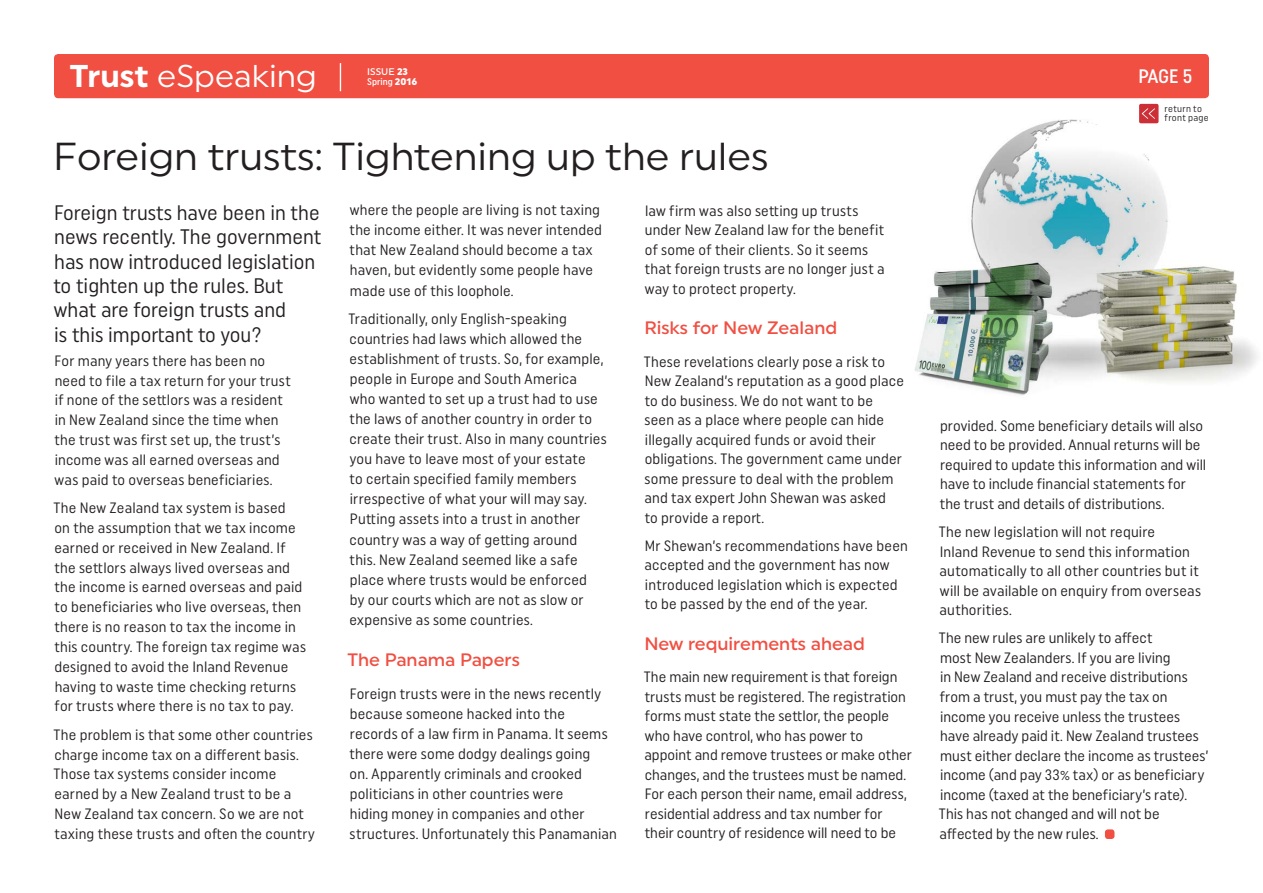
<style>
.page{position:relative;width:1263px;height:893px;background:#fff}
.page>*{position:absolute;margin:0;border:0;box-sizing:border-box;transform-origin:0 0}
.t1{font:39px "Uniform";color:#231f20}
.t2{font:31.5px "Uniform";color:#fff}
.t3{font:21px/24.3px "Uniform Condensed";color:#231f20}
.t4{font:500 19.5px "Uniform Condensed";color:#fff}
.t5{font:500 18px "Uniform";color:#f04f42}
.t6{font:15px/19.5px "Uniform Condensed";letter-spacing:.01em;color:#231f20}
.t7{font:9.6px/9px "Uniform Condensed";letter-spacing:.03em;color:#231f20}
.t8{font:500 9.6px "Uniform Condensed";color:#fff}
.t9{font:500 9.6px "Uniform";color:#fff}
.s1{font-weight:700}
.s2{font-weight:900}
.s3{font-family:"Uniform";font-weight:900}
</style>
<div class="page">
<img style="left:971px;top:118px;width:197px;height:126px">
<img style="left:915px;top:234px;width:163px;height:161px">
<img style="left:1070px;top:244px;width:188px;height:151px">
<div style="left:54px;top:54px;width:1155px;height:44px;background:#f04f42;border-radius:4px"></div>
<div style="left:1105px;top:829px;width:9px;height:10px;background:#f04f42;border-radius:3px"></div>
<svg style="left:340px;top:63px;width:1px;height:28px"></svg>
<div style="left:1139px;top:104px;width:19px;height:19px;background:#cd2f36;border-radius:2px"></div>
<svg style="left:1142px;top:108px;width:13px;height:11px"></svg>
<h2 class="t2" style="left:70px;top:57px;width:249px"><span class="s1">Trust</span> eSpeaking</h2>
<p class="t9" style="left:367px;top:65px;width:42px">ISSUE <span class="s2">23</span></p>
<p class="t8" style="left:367px;top:76px;width:52px">Spring <span class="s3">2016</span></p>
<h3 class="t4" style="left:1138px;top:64px;width:55px">PAGE 5</h3>
<p class="t7" style="left:1164px;top:104px;width:46px">return to front page</p>
<h1 class="t1" style="left:53px;top:133px;width:717px">Foreign trusts: Tightening up the rules</h1>
<h3 class="t3" style="left:54px;top:200px;width:269px">Foreign trusts have been in the news recently. The government has now introduced legislation to tighten up the rules. But what are foreign trusts and<br>is this important to you?</h3>
<p class="t6" style="left:54px;top:350px;width:238px">For many years there has been no need to file a tax return for your trust if none of the settlors was a resident in New Zealand since the time when the trust was first set up, the trust’s income was all earned overseas and was paid to overseas beneficiaries.</p>
<p class="t6" style="left:53px;top:498px;width:254px">The New Zealand tax system is based<br>on the assumption that we tax income earned or received in New Zealand. If the settlors always lived overseas and the income is earned overseas and paid to beneficiaries who live overseas, then there is no reason to tax the income in this country. The foreign tax regime was designed to avoid the Inland Revenue having to waste time checking returns for trusts where there is no tax to pay.</p>
<p class="t6" style="left:54px;top:724px;width:263px">The problem is that some other countries charge income tax on a different basis.<br>Those tax systems consider income earned by a New Zealand trust to be a New Zealand tax concern. So we are not taxing these trusts and often the country</p>
<p class="t6" style="left:350px;top:200px;width:254px;line-height:20.1px">where the people are living is not taxing the income either. It was never intended that New Zealand should become a tax haven, but evidently some people have made use of this loophole.</p>
<p class="t6" style="left:349px;top:308px;width:259px;line-height:20.1px">Traditionally, only English-speaking countries had laws which allowed the establishment of trusts. So, for example, people in Europe and South America<br>who wanted to set up a trust had to use the laws of another country in order to create their trust. Also in many countries you have to leave most of your estate<br>to certain specified family members irrespective of what your will may say.<br>Putting assets into a trust in another country was a way of getting around<br>this. New Zealand seemed like a safe place where trusts would be enforced<br>by our courts which are not as slow or expensive as some countries.</p>
<p class="t5" style="left:347px;top:649px;width:174px">The Panama Papers</p>
<p class="t6" style="left:349px;top:683px;width:269px;line-height:20.1px">Foreign trusts were in the news recently because someone hacked into the<br>records of a law firm in Panama. It seems there were some dodgy dealings going<br>on. Apparently criminals and crooked politicians in other countries were<br>hiding money in companies and other structures. Unfortunately this Panamanian</p>
<p class="t6" style="left:645px;top:200px;width:241px">law firm was also setting up trusts under New Zealand law for the benefit of some of their clients. So it seems that foreign trusts are no longer just a way to protect property.</p>
<p class="t5" style="left:644px;top:317px;width:194px">Risks for New Zealand</p>
<p class="t6" style="left:644px;top:351px;width:262px">These revelations clearly pose a risk to New Zealand’s reputation as a good place to do business. We do not want to be seen as a place where people can hide illegally acquired funds or avoid their obligations. The government came under some pressure to deal with the problem and tax expert John Shewan was asked<br>to provide a report.</p>
<p class="t6" style="left:644px;top:535px;width:265px">Mr Shewan’s recommendations have been accepted and the government has now introduced legislation which is expected to be passed by the end of the year.</p>
<p class="t5" style="left:644px;top:633px;width:222px">New requirements ahead</p>
<p class="t6" style="left:644px;top:667px;width:269px">The main new requirement is that foreign trusts must be registered. The registration forms must state the settlor, the people who have control, who has power to appoint and remove trustees or make other changes, and the trustees must be named.<br>For each person their name, email address, residential address and tax number for their country of residence will need to be</p>
<p class="t6" style="left:940px;top:415px;width:268px">provided. Some beneficiary details will also need to be provided. Annual returns will be required to update this information and will have to include financial statements for the trust and details of distributions.</p>
<p class="t6" style="left:939px;top:522px;width:264px">The new legislation will not require<br>Inland Revenue to send this information automatically to all other countries but it will be available on enquiry from overseas authorities.</p>
<p class="t6" style="left:939px;top:628px;width:271px">The new rules are unlikely to affect<br>most New Zealanders. If you are living<br>in New Zealand and receive distributions from a trust, you must pay the tax on income you receive unless the trustees have already paid it. New Zealand trustees must either declare the income as trustees’ income (and pay 33% tax) or as beneficiary income (taxed at the beneficiary’s rate).<br>This has not changed and will not be affected by the new rules.</p>
</div>
